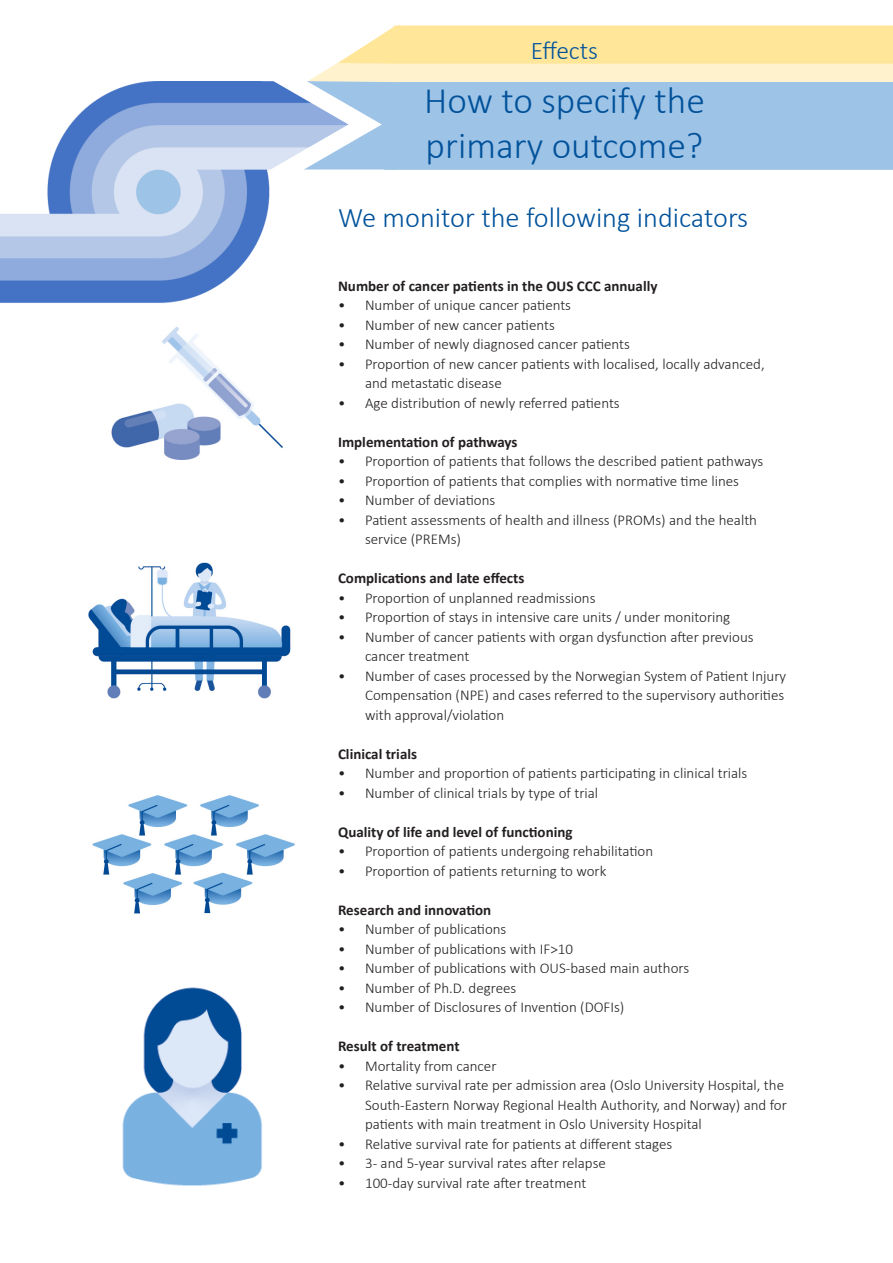
<style>
.page{position:relative;width:893px;height:1263px;background:#fff}
.page>*{position:absolute;margin:0;border:0;box-sizing:border-box;transform-origin:0 0}
.t1{font:300 37.5px "Calibri";color:#01529b}
.t2{font:300 28.5px "Calibri";color:#01529b}
.t3{font:300 25.5px "Calibri";color:#01529b}
.t4{font:300 15px/19.5px "Calibri";color:#231f20}
.t5{font:700 15px "Calibri";color:#231f20}
</style>
<div class="page">
<img style="left:0;top:81px;width:267px;height:222px">
<svg style="left:267px;top:24px;width:626px;height:193px"></svg>
<img style="left:92px;top:795px;width:203px;height:119px">
<img style="left:122px;top:987px;width:140px;height:199px">
<img style="left:88px;top:562px;width:203px;height:137px">
<img style="left:111px;top:327px;width:172px;height:132px">
<p class="t3" style="left:531px;top:35px;width:69px">Effects</p>
<p class="t1" style="left:424px;top:77px;width:282px">How to specify the</p>
<p class="t1" style="left:426px;top:122px;width:279px">primary outcome?</p>
<p class="t2" style="left:338px;top:200px;width:412px">We monitor the following indicators</p>
<p class="t5" style="left:338px;top:275px;width:321px">Number of cancer patients in the OUS CCC annually</p>
<p class="t4" style="left:338px;top:295px;width:235px">• Number of unique cancer patients</p>
<p class="t4" style="left:338px;top:315px;width:218px">• Number of new cancer patients</p>
<p class="t4" style="left:338px;top:334px;width:293px">• Number of newly diagnosed cancer patients</p>
<p class="t4" style="left:365px;top:354px;width:401px;text-indent:-27px">• Proportion of new cancer patients with localised, locally advanced, and metastatic disease</p>
<p class="t4" style="left:338px;top:393px;width:283px">• Age distribution of newly referred patients</p>
<p class="t5" style="left:338px;top:431px;width:181px">Implementation of pathways</p>
<p class="t4" style="left:338px;top:451px;width:427px">• Proportion of patients that follows the described patient pathways</p>
<p class="t4" style="left:338px;top:471px;width:402px">• Proportion of patients that complies with normative time lines</p>
<p class="t4" style="left:338px;top:490px;width:159px">• Number of deviations</p>
<p class="t4" style="left:365px;top:510px;width:393px;text-indent:-27px">• Patient assessments of health and illness (PROMs) and the health service (PREMs)</p>
<p class="t5" style="left:338px;top:567px;width:188px">Complications and late effects</p>
<p class="t4" style="left:338px;top:588px;width:259px">• Proportion of unplanned readmissions</p>
<p class="t4" style="left:338px;top:607px;width:394px">• Proportion of stays in intensive care units / under monitoring</p>
<p class="t4" style="left:365px;top:627px;width:390px;text-indent:-27px">• Number of cancer patients with organ dysfunction after previous cancer treatment</p>
<p class="t4" style="left:365px;top:666px;width:423px;text-indent:-27px">• Number of cases processed by the Norwegian System of Patient Injury<br>Compensation (NPE) and cases referred to the supervisory authorities with approval/violation</p>
<p class="t5" style="left:338px;top:743px;width:81px">Clinical trials</p>
<p class="t4" style="left:338px;top:763px;width:411px">• Number and proportion of patients participating in clinical trials</p>
<p class="t4" style="left:338px;top:783px;width:262px">• Number of clinical trials by type of trial</p>
<p class="t5" style="left:338px;top:821px;width:236px">Quality of life and level of functioning</p>
<p class="t4" style="left:338px;top:841px;width:317px">• Proportion of patients undergoing rehabilitation</p>
<p class="t4" style="left:338px;top:861px;width:270px">• Proportion of patients returning to work</p>
<p class="t5" style="left:338px;top:899px;width:155px">Research and innovation</p>
<p class="t4" style="left:338px;top:919px;width:170px">• Number of publications</p>
<p class="t4" style="left:338px;top:939px;width:236px">• Number of publications with IF&gt;10</p>
<p class="t4" style="left:338px;top:958px;width:353px">• Number of publications with OUS-based main authors</p>
<p class="t4" style="left:338px;top:978px;width:180px">• Number of Ph.D. degrees</p>
<p class="t4" style="left:338px;top:997px;width:288px">• Number of Disclosures of Invention (DOFIs)</p>
<p class="t5" style="left:338px;top:1035px;width:123px">Result of treatment</p>
<p class="t4" style="left:338px;top:1056px;width:160px">• Mortality from cancer</p>
<p class="t4" style="left:365px;top:1075px;width:423px;text-indent:-27px">• Relative survival rate per admission area (Oslo University Hospital, the<br>South-Eastern Norway Regional Health Authority, and Norway) and for patients with main treatment in Oslo University Hospital</p>
<p class="t4" style="left:338px;top:1134px;width:336px">• Relative survival rate for patients at different stages</p>
<p class="t4" style="left:338px;top:1153px;width:269px">• 3- and 5-year survival rates after relapse</p>
<p class="t4" style="left:338px;top:1173px;width:250px">• 100-day survival rate after treatment</p>
</div>
